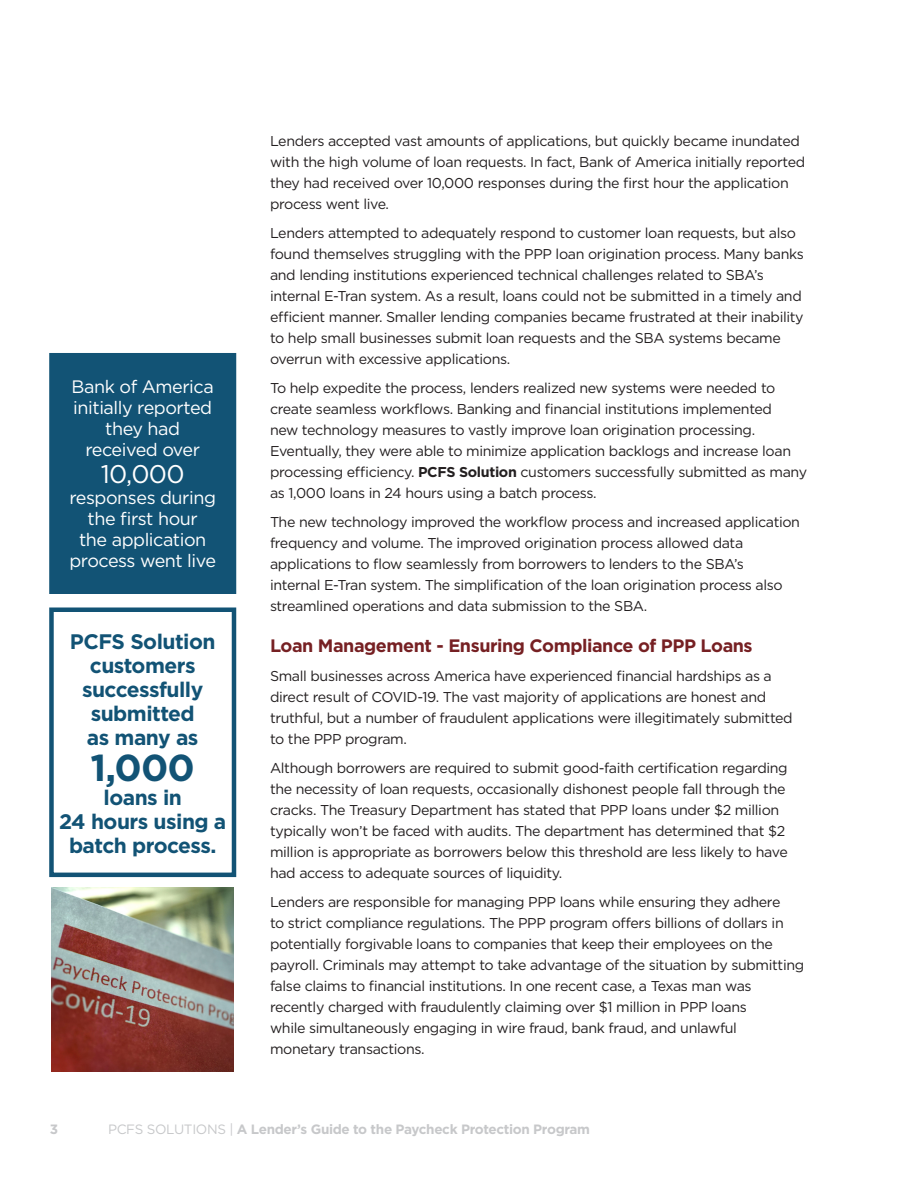
<style>
.page{position:relative;width:918px;height:1188px;background:#fff}
.page>*{position:absolute;margin:0;border:0;box-sizing:border-box;transform-origin:0 0}
.t1{font:700 37.5px "Gotham";color:#125375}
.t2{font:25.5px "Gotham";color:#fff}
.t3{font:700 21px/24px "Gotham";letter-spacing:-.025em;color:#125375;text-align:center}
.t4{font:18px/21px "Gotham";letter-spacing:-.025em;color:#fff;text-align:center}
.SUBHEAD{font:700 18px "Gotham";letter-spacing:-.025em;color:#762023}
.t5{font:14.25px/21px "Gotham";letter-spacing:-.025em;color:#231f20}
.t6{font:700 13.5px "Gotham";letter-spacing:-.025em;color:#c7c8ca}
.s1{font-weight:700}
.s2{font-weight:400}
</style>
<div class="page">
<img style="left:51px;top:888px;width:183px;height:183px">
<div style="left:49px;top:353px;width:187px;height:241px;background:#125375"></div>
<div style="left:49px;top:608px;width:187px;height:269px;border:4px solid #125375"></div>
<p class="t4" style="left:72px;top:375px;width:144px">Bank of America initially reported they had received over</p>
<p class="t2" style="left:101px;top:457px;width:86px">10,000</p>
<p class="t4" style="left:69px;top:486px;width:148px">responses during the first hour<br>the application process went live</p>
<p class="t3" style="left:70px;top:629px;width:147px">PCFS Solution customers successfully submitted<br>as many as</p>
<p class="t1" style="left:91px;top:743px;width:106px">1,000</p>
<p class="t3" style="left:59px;top:785px;width:169px">loans in<br>24 hours using a batch process.</p>
<p class="t5" style="left:270px;top:131px;width:537px">Lenders accepted vast amounts of applications, but quickly became inundated with the high volume of loan requests. In fact, Bank of America initially reported they had received over 10,000 responses during the first hour the application process went live.</p>
<p class="t5" style="left:270px;top:222px;width:535px">Lenders attempted to adequately respond to customer loan requests, but also found themselves struggling with the PPP loan origination process. Many banks and lending institutions experienced technical challenges related to SBA’s internal E-Tran system. As a result, loans could not be submitted in a timely and efficient manner. Smaller lending companies became frustrated at their inability to help small businesses submit loan requests and the SBA systems became overrun with excessive applications.</p>
<p class="t5" style="left:270px;top:377px;width:539px">To help expedite the process, lenders realized new systems were needed to create seamless workflows. Banking and financial institutions implemented<br>new technology measures to vastly improve loan origination processing.<br>Eventually, they were able to minimize application backlogs and increase loan processing efficiency. <span class="s1">PCFS Solution</span> customers successfully submitted as many as 1,000 loans in 24 hours using a batch process.</p>
<p class="t5" style="left:270px;top:511px;width:532px">The new technology improved the workflow process and increased application frequency and volume. The improved origination process allowed data applications to flow seamlessly from borrowers to lenders to the SBA’s<br>internal E-Tran system. The simplification of the loan origination process also streamlined operations and data submission to the SBA.</p>
<p class="SUBHEAD" style="left:270px;top:634px;width:484px">Loan Management - Ensuring Compliance of PPP Loans</p>
<p class="t5" style="left:270px;top:665px;width:524px">Small businesses across America have experienced financial hardships as a direct result of COVID-19. The vast majority of applications are honest and truthful, but a number of fraudulent applications were illegitimately submitted to the PPP program.</p>
<p class="t5" style="left:270px;top:757px;width:519px">Although borrowers are required to submit good-faith certification regarding the necessity of loan requests, occasionally dishonest people fall through the cracks. The Treasury Department has stated that PPP loans under $2 million typically won’t be faced with audits. The department has determined that $2 million is appropriate as borrowers below this threshold are less likely to have had access to adequate sources of liquidity.</p>
<p class="t5" style="left:270px;top:891px;width:536px">Lenders are responsible for managing PPP loans while ensuring they adhere<br>to strict compliance regulations. The PPP program offers billions of dollars in potentially forgivable loans to companies that keep their employees on the payroll. Criminals may attempt to take advantage of the situation by submitting false claims to financial institutions. In one recent case, a Texas man was recently charged with fraudulently claiming over $1 million in PPP loans<br>while simultaneously engaging in wire fraud, bank fraud, and unlawful monetary transactions.</p>
<p class="t6" style="left:50px;top:1120px;width:10px">3</p>
<p class="t6" style="left:108px;top:1120px;width:483px"><span class="s2">PCFS SOLUTIONS |</span> A Lender’s Guide to the Paycheck Protection Program</p>
</div>
